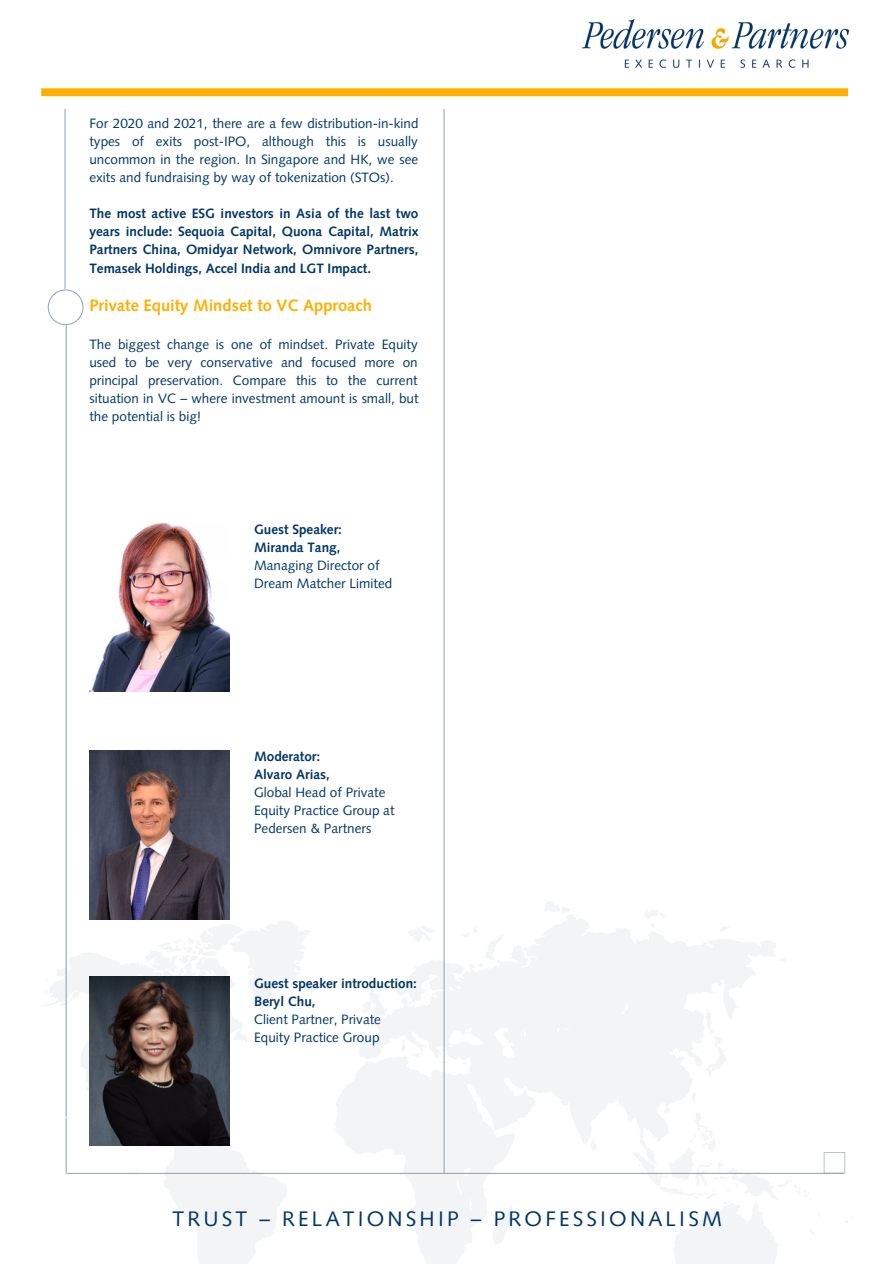
<style>
.page{position:relative;width:894px;height:1264px;background:#fff}
.page>*{position:absolute;margin:0;border:0;box-sizing:border-box;transform-origin:0 0}
.t1{font:21px "Syntax LT Std";letter-spacing:.15em;color:#003567}
.t2{font:700 16.5px "Syntax LT Std";color:#ffaf00}
.t3{font:13.5px/18px "Syntax LT Std";color:#003567}
.t4{font:700 13.5px/18px "Syntax LT Std";color:#003567;text-align:justify}
</style>
<div class="page">
<img style="left:582px;top:20px;width:266px;height:47px">
<div style="left:41px;top:88px;width:806px;height:8px;background:#ffaf00"></div>
<svg style="left:544px;top:901px;width:26px;height:13px"></svg>
<svg style="left:645px;top:910px;width:17px;height:4px"></svg>
<svg style="left:42px;top:952px;width:245px;height:311px"></svg>
<svg style="left:135px;top:1167px;width:3px;height:4px"></svg>
<svg style="left:60px;top:1001px;width:8px;height:4px"></svg>
<svg style="left:333px;top:914px;width:443px;height:349px;fill:#f3f4f5"></svg>
<svg style="left:705px;top:1009px;width:22px;height:67px"></svg>
<svg style="left:401px;top:1039px;width:4px;height:12px"></svg>
<svg style="left:362px;top:985px;width:25px;height:32px"></svg>
<svg style="left:229px;top:1028px;width:19px;height:16px"></svg>
<svg style="left:144px;top:921px;width:175px;height:84px"></svg>
<hr style="left:66px;top:326px;width:1px;height:790px;background:#98a9b8">
<hr style="left:66px;top:1118px;width:1px;height:55px;background:#98a9b8">
<hr style="left:68px;top:1172px;width:775px;height:1px;background:#98a9b8">
<hr style="left:443px;top:109px;width:1px;height:1063px;background:#98a9b8">
<svg style="left:48px;top:289px;width:35px;height:36px"></svg>
<hr style="left:64px;top:109px;width:2px;height:179px;background:#98a9b8">
<img style="left:89px;top:750px;width:140px;height:169px">
<img style="left:89px;top:523px;width:140px;height:168px">
<img style="left:89px;top:976px;width:140px;height:169px">
<svg style="left:632px;top:1092px;width:221px;height:171px"></svg>
<p class="t3" style="left:89px;top:116px;width:330px;text-align:justify">For 2020 and 2021, there are a few distribution-in-kind types of exits post-IPO, although this is usually uncommon in the region. In Singapore and HK, we see exits and fundraising by way of tokenization (STOs).</p>
<p class="t4" style="left:89px;top:206px;width:330px">The most active ESG investors in Asia of the last two years include: Sequoia Capital, Quona Capital, Matrix Partners China, Omidyar Network, Omnivore Partners, Temasek Holdings, Accel India and LGT Impact.</p>
<p class="t2" style="left:89px;top:298px;width:284px">Private Equity Mindset to VC Approach</p>
<p class="t3" style="left:89px;top:337px;width:330px;text-align:justify">The biggest change is one of mindset. Private Equity used to be very conservative and focused more on principal preservation. Compare this to the current situation in VC – where investment amount is small, but the potential is big!</p>
<p class="t4" style="left:254px;top:521px;width:89px">Guest Speaker:</p>
<p class="t4" style="left:254px;top:539px;width:88px">Miranda Tang,</p>
<p class="t3" style="left:254px;top:557px;width:140px">Managing Director of<br>Dream Matcher Limited</p>
<p class="t4" style="left:254px;top:748px;width:68px">Moderator:</p>
<p class="t4" style="left:254px;top:766px;width:77px">Alvaro Arias,</p>
<p class="t3" style="left:254px;top:784px;width:142px">Global Head of Private<br>Equity Practice Group at<br>Pedersen &amp; Partners</p>
<p class="t4" style="left:254px;top:975px;width:164px">Guest speaker introduction:<br>Beryl Chu,</p>
<p class="t3" style="left:254px;top:1011px;width:128px">Client Partner, Private<br>Equity Practice Group</p>
<p class="t1" style="left:172px;top:1210px;width:550px">TRUST – RELATIONSHIP – PROFESSIONALISM</p>
</div>
